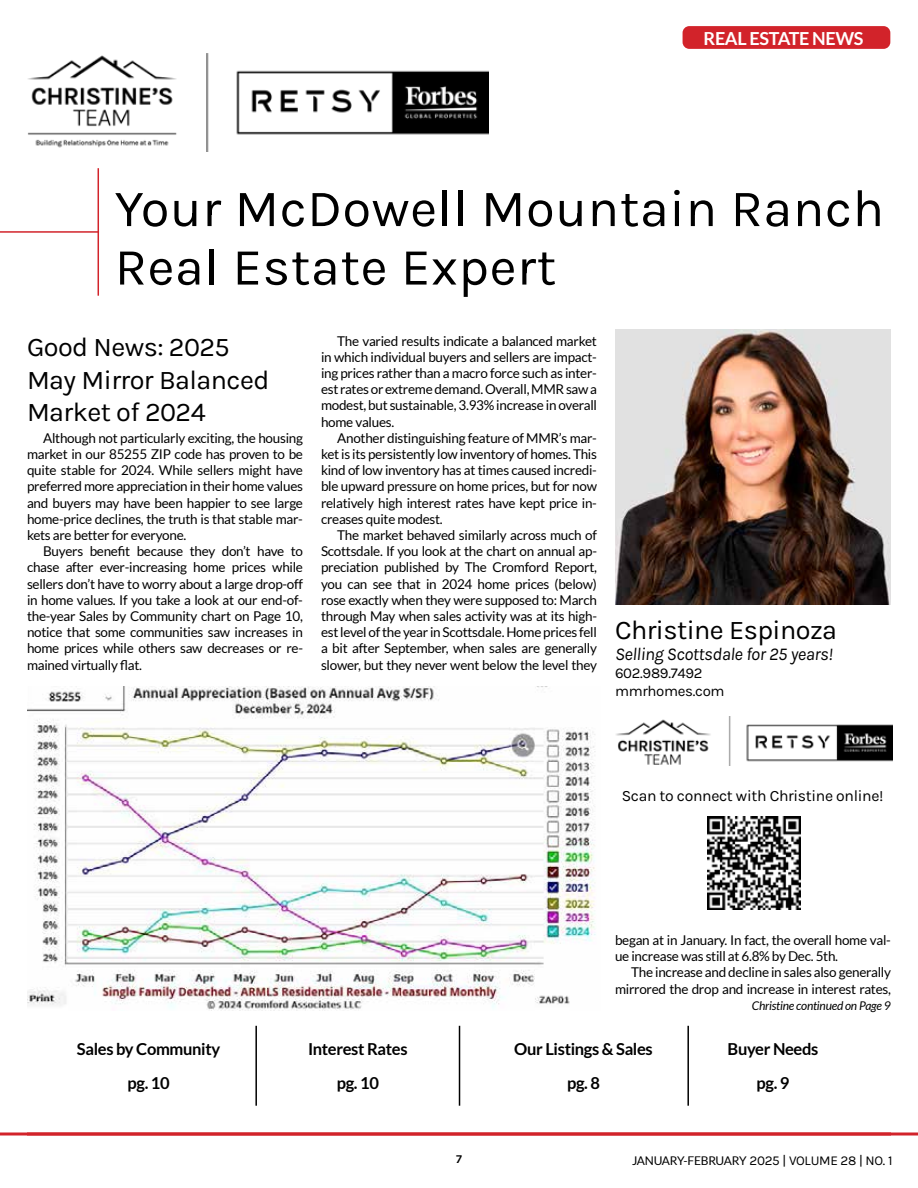
<style>
.page{position:relative;width:918px;height:1188px;background:#fff}
.page>*{position:absolute;margin:0;border:0;box-sizing:border-box;transform-origin:0 0}
.t1{font:52.5px/58.5px "Karla";letter-spacing:.01em;color:#000}
.t2{font:27px/32.4px "Karla";letter-spacing:-.02em;color:#000}
.t3{font:italic 18px "Karla";letter-spacing:-.02em;color:#000}
.t4{font:700 18px "Lato";letter-spacing:-.02em;color:#fff}
.t5{font:700 16.5px/33.3px "Lato";letter-spacing:-.02em;color:#000;text-align:center}
.t6{font:15.75px "Karla";letter-spacing:-.02em;color:#000}
.t7{font:15px/18px "Karla";letter-spacing:-.02em;color:#000}
.t8{font:13.5px/16.2px "Lato";letter-spacing:-.02em;color:#000;text-align:justify}
.t9{font:13.5px "Karla";letter-spacing:-.02em;color:#000}
.t10{font:italic 12px "Lato";letter-spacing:-.02em;color:#000}
.t11{font:600 12px "Karla";color:#000}
.s1{font-family:"Lato";font-size:12px}
</style>
<div class="page">
<svg style="left:0;top:1132px;width:918px;height:4px;background:#d73f45"></svg>
<div style="left:683px;top:26px;width:207px;height:23px;background:#d2232a;border-radius:7px"></div>
<hr style="left:255px;top:1026px;width:2px;height:80px;background:#000">
<hr style="left:459px;top:1026px;width:1px;height:80px;background:#000">
<hr style="left:687px;top:1026px;width:2px;height:80px;background:#000">
<img style="left:27px;top:54px;width:462px;height:97px">
<img style="left:615px;top:329px;width:275px;height:276px">
<hr style="left:98px;top:168px;width:1px;height:128px;background:#d2232a">
<hr style="left:0;top:231px;width:99px;height:2px;background:#d2232a">
<img style="left:616px;top:717px;width:277px;height:48px">
<img style="left:707px;top:816px;width:93px;height:93px">
<img style="left:27px;top:687px;width:569px;height:324px">
<h3 class="t4" style="left:704px;top:28px;width:161px">REAL ESTATE NEWS</h3>
<h1 class="t1" style="left:115px;top:178px;width:771px">Your McDowell Mountain Ranch<br>Real Estate Expert</h1>
<h2 class="t2" style="left:27px;top:330px;width:244px">Good News: 2025<br>May Mirror Balanced<br>Market of 2024</h2>
<p class="t8" style="left:27px;top:430px;width:278px;text-indent:16px">Although not particularly exciting, the housing market in our 85255 ZIP code has proven to be quite stable for 2024. While sellers might have preferred more appreciation in their home values and buyers may have been happier to see large home-price declines, the truth is that stable mar&shy;kets are better for everyone.</p>
<p class="t8" style="left:27px;top:543px;width:278px;text-indent:16px">Buyers benefit because they don’t have to chase after ever-increasing home prices while sellers don’t have to worry about a large drop-off in home values. If you take a look at our end-of&shy;the-year Sales by Community chart on Page 10, notice that some communities saw increases in home prices while others saw decreases or re&shy;mained virtually flat.</p>
<p class="t8" style="left:321px;top:333px;width:278px;text-indent:16px">The varied results indicate a balanced market in which individual buyers and sellers are impact&shy;ing prices rather than a macro force such as inter&shy;est rates or extreme demand. Overall, MMR saw a modest, but sustainable, 3.93% increase in overall home values.</p>
<p class="t8" style="left:321px;top:430px;width:278px;text-indent:16px">Another distinguishing feature of MMR’s mar&shy;ket is its persistently low inventory of homes. This kind of low inventory has at times caused incredi&shy;ble upward pressure on home prices, but for now relatively high interest rates have kept price in&shy;creases quite modest.</p>
<p class="t8" style="left:321px;top:527px;width:278px;text-indent:16px">The market behaved similarly across much of Scottsdale. If you look at the chart on annual ap&shy;preciation published by The Cromford Report, you can see that in 2024 home prices (below) rose exactly when they were supposed to: March through May when sales activity was at its high&shy;est level of the year in Scottsdale. Home prices fell a bit after September, when sales are generally slower, but they never went below the level they</p>
<h2 class="t2" style="left:615px;top:613px;width:224px">Christine Espinoza</h2>
<h3 class="t3" style="left:615px;top:643px;width:219px">Selling Scottsdale for 25 years!</h3>
<p class="t7" style="left:615px;top:664px;width:111px">602.989.7492 mmrhomes.com</p>
<p class="t6" style="left:622px;top:785px;width:263px">Scan to connect with Christine online!</p>
<p class="t8" style="left:615px;top:932px;width:278px">began at in January. In fact, the overall home val&shy;ue increase was still at 6.8% by Dec. 5th.</p>
<p class="t8" style="left:615px;top:964px;width:278px;text-align:right">The increase and decline in sales also generally mirrored the drop and increase in interest rates,</p>
<p class="t10" style="left:752px;top:999px;width:141px">Christine continued on Page 9</p>
<p class="t5" style="left:77px;top:1032px;width:145px">Sales by Community pg. 10</p>
<p class="t5" style="left:308px;top:1032px;width:101px">Interest Rates pg. 10</p>
<p class="t5" style="left:514px;top:1032px;width:140px">Our Listings &amp; Sales pg. 8</p>
<p class="t5" style="left:728px;top:1032px;width:92px">Buyer Needs pg. 9</p>
<p class="t11" style="left:456px;top:1152px;width:7px">7</p>
<p class="t9" style="left:632px;top:1152px;width:262px"><span class="s1">JANUARY-FEBRUARY</span> 2025 | VOLUME 28 | NO. 1</p>
</div>
